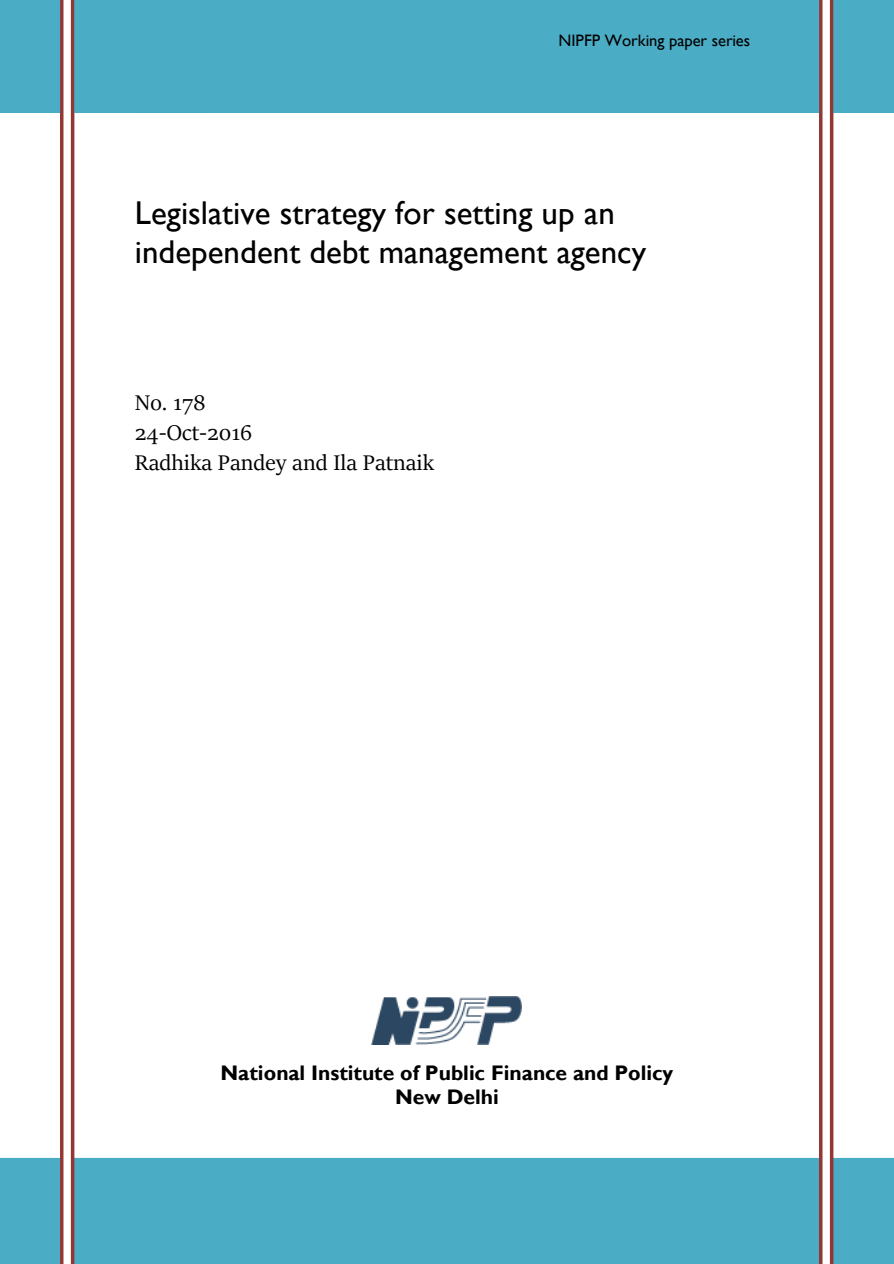
<style>
.page{position:relative;width:894px;height:1264px;background:#fff}
.page>*{position:absolute;margin:0;border:0;box-sizing:border-box;transform-origin:0 0}
.t1{font:33px/39.5px "Gill Sans MT";color:#000}
.t2{font:24px "Sitka Display";color:#000}
.t3{font:700 21px "Gill Sans MT";color:#000}
.t4{font:16.5px "Gill Sans MT";color:#000}
</style>
<div class="page">
<img style="left:371px;top:996px;width:150px;height:48px">
<div style="left:0;top:1157px;width:893px;height:106px;background:#4aacc5"></div>
<div style="left:0;top:0;width:893px;height:113px;background:#4aacc5"></div>
<svg style="left:819px;top:0;width:14px;height:1263px"></svg>
<svg style="left:60px;top:0;width:14px;height:1263px"></svg>
<p class="t4" style="left:558px;top:31px;width:193px">NIPFP Working paper series</p>
<p class="t1" style="left:135px;top:192px;width:512px">Legislative strategy for setting up an independent debt management agency</p>
<p class="t2" style="left:135px;top:391px;width:72px">No. 178</p>
<p class="t2" style="left:135px;top:421px;width:119px">24-Oct-2016</p>
<p class="t2" style="left:135px;top:451px;width:300px">Radhika Pandey and Ila Patnaik</p>
<p class="t3" style="left:220px;top:1059px;width:454px">National Institute of Public Finance and Policy</p>
<p class="t3" style="left:395px;top:1084px;width:105px">New Delhi</p>
</div>
